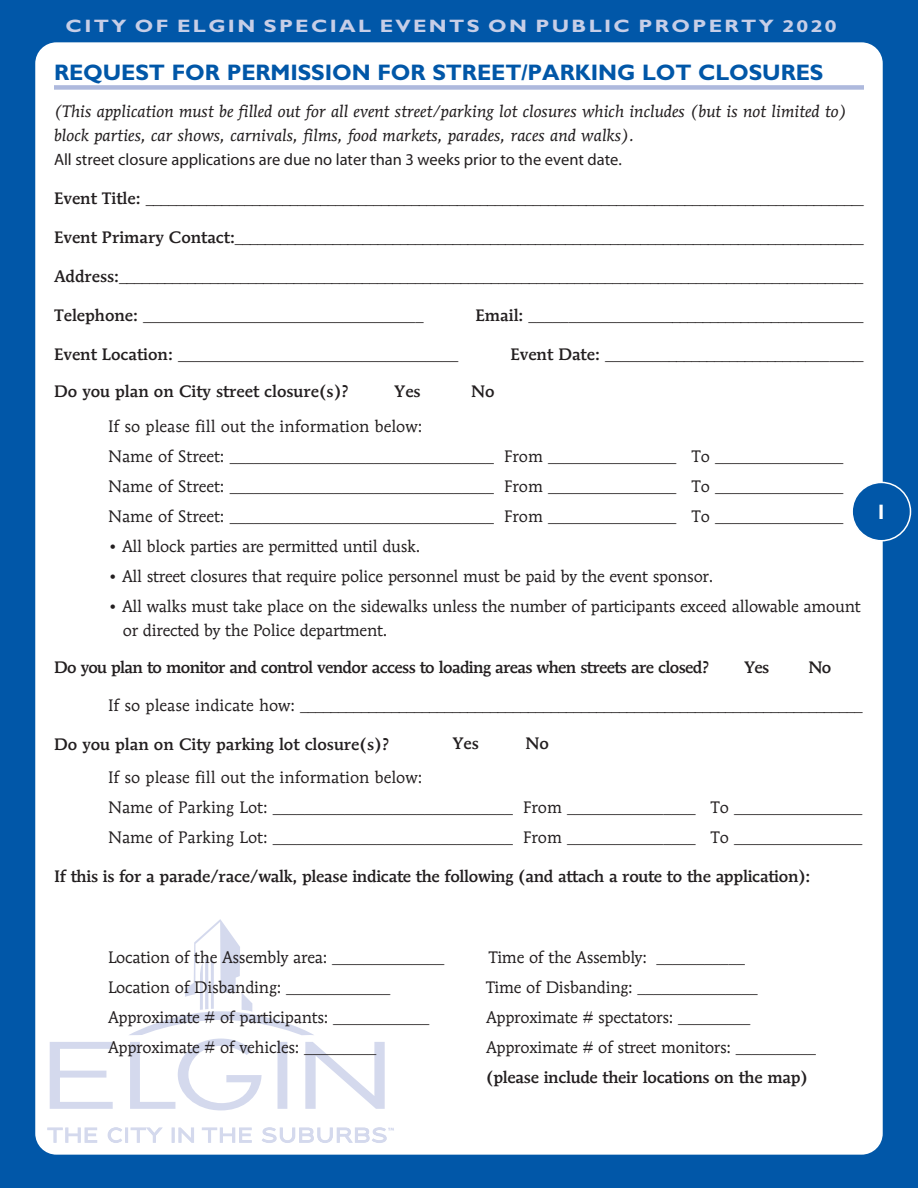
<style>
.page{position:relative;width:918px;height:1188px;background:#0157a8}
.page>*{position:absolute;margin:0;border:0;box-sizing:border-box;transform-origin:0 0}
.subs{font:700 22.5px "Gill Sans";letter-spacing:-.005em;color:#0157a8}
.t1{font:700 21px "Gill Sans";color:#fff}
.t2{font:700 18px "Gill Sans";letter-spacing:.11em;color:#c7cee7;scale:1.18 1}
.text_paragraphs{font:500 16.5px "Mendoza Roman";letter-spacing:-.015em;color:#231f20}
.Text_with_fill_ins{font:500 16.5px "Mendoza Roman";color:#231f20}
.text_paragraphs-2{font:16.5px "Mendoza Roman";letter-spacing:-.015em;color:#231f20}
.Text_with_fill_ins-2{font:italic 16.5px/24px "Mendoza Roman";color:#231f20}
.Text_with_fill_ins-3{font:500 16.5px "Mendoza Roman";letter-spacing:-.035em;color:#231f20}
.Text_with_fill_ins-4{font:16.5px "Myriad Pro";color:#231f20}
.s1{font-family:"Myriad Pro"}
.s2{font-weight:400}
</style>
<div class="page">
<div style="left:35px;top:42px;width:848px;height:1113px;background:#fff;border-radius:21px"></div>
<svg style="left:50px;top:919px;width:335px;height:191px"></svg>
<svg style="left:47px;top:1128px;width:50px;height:15px"></svg>
<svg style="left:108px;top:1127px;width:55px;height:16px"></svg>
<svg style="left:172px;top:1128px;width:22px;height:15px"></svg>
<svg style="left:202px;top:1128px;width:50px;height:15px"></svg>
<svg style="left:262px;top:1127px;width:132px;height:16px"></svg>
<div style="left:852px;top:482px;width:58px;height:59px;background:#0157a8;border-radius:50%"></div>
<div style="left:851px;top:482px;width:60px;height:60px;border:2px solid #fff;border-radius:50%"></div>
<div style="left:54px;top:85px;width:810px;height:5px;background:#aeb9dd"></div>
<p class="t2" style="left:66px;top:15px;width:655px">CITY OF ELGIN SPECIAL EVENTS ON PUBLIC PROPERTY <span class="s1">2020</span></p>
<p class="subs" style="left:54px;top:59px;width:771px">REQUEST FOR PERMISSION FOR STREET/PARKING LOT CLOSURES</p>
<p class="Text_with_fill_ins-2" style="left:54px;top:99px;width:795px">(This application must be filled out for all event street/parking lot closures which includes (but is not limited to) block parties, car shows, carnivals, films, food markets, parades, races and walks).</p>
<p class="Text_with_fill_ins-4" style="left:54px;top:149px;width:569px">All street closure applications are due no later than 3 weeks prior to the event date.</p>
<p class="Text_with_fill_ins" style="left:54px;top:188px;width:812px">Event Title: ______________________________________________________________________________________________</p>
<p class="Text_with_fill_ins" style="left:54px;top:227px;width:811px">Event Primary Contact:___________________________________________________________________________________</p>
<p class="Text_with_fill_ins" style="left:54px;top:266px;width:811px">Address:__________________________________________________________________________________________________</p>
<p class="Text_with_fill_ins" style="left:54px;top:305px;width:371px">Telephone: ___________________________________</p>
<p class="Text_with_fill_ins" style="left:475px;top:305px;width:390px">Email: __________________________________________</p>
<p class="Text_with_fill_ins" style="left:54px;top:344px;width:406px">Event Location: ___________________________________</p>
<p class="Text_with_fill_ins" style="left:510px;top:344px;width:355px">Event Date: _________________________________</p>
<p class="Text_with_fill_ins" style="left:54px;top:381px;width:296px">Do you plan on City street closure(s)?</p>
<p class="Text_with_fill_ins" style="left:395px;top:381px;width:27px">Yes</p>
<p class="Text_with_fill_ins" style="left:471px;top:381px;width:25px">No</p>
<p class="text_paragraphs-2" style="left:108px;top:416px;width:316px">If so please fill out the information below:</p>
<p class="text_paragraphs" style="left:108px;top:446px;width:737px"><span class="s2">Name of Street:</span> _________________________________ <span class="s2">From</span> ________________ <span class="s2">To</span> ________________</p>
<p class="text_paragraphs" style="left:108px;top:476px;width:737px"><span class="s2">Name of Street:</span> _________________________________ <span class="s2">From</span> ________________ <span class="s2">To</span> ________________</p>
<p class="text_paragraphs" style="left:108px;top:506px;width:737px"><span class="s2">Name of Street:</span> _________________________________ <span class="s2">From</span> ________________ <span class="s2">To</span> ________________</p>
<p class="text_paragraphs-2" style="left:108px;top:536px;width:314px">• All block parties are permitted until dusk.</p>
<p class="text_paragraphs-2" style="left:108px;top:566px;width:607px">• All street closures that require police personnel must be paid by the event sponsor.</p>
<p class="text_paragraphs-2" style="left:108px;top:596px;width:754px">• All walks must take place on the sidewalks unless the number of participants exceed allowable amount</p>
<p class="text_paragraphs-2" style="left:123px;top:620px;width:266px">or directed by the Police department.</p>
<p class="Text_with_fill_ins-3" style="left:54px;top:657px;width:657px">Do you plan to monitor and control vendor access to loading areas when streets are closed?</p>
<p class="Text_with_fill_ins" style="left:744px;top:657px;width:26px">Yes</p>
<p class="Text_with_fill_ins" style="left:808px;top:657px;width:24px">No</p>
<p class="text_paragraphs" style="left:108px;top:695px;width:756px"><span class="s2">If so please indicate how:</span> __________________________________________________________________________</p>
<p class="Text_with_fill_ins" style="left:54px;top:734px;width:337px">Do you plan on City parking lot closure(s)?</p>
<p class="Text_with_fill_ins" style="left:453px;top:733px;width:27px">Yes</p>
<p class="Text_with_fill_ins" style="left:525px;top:733px;width:25px">No</p>
<p class="text_paragraphs-2" style="left:108px;top:767px;width:316px">If so please fill out the information below:</p>
<p class="text_paragraphs" style="left:108px;top:797px;width:756px"><span class="s2">Name of Parking Lot:</span> ______________________________ <span class="s2">From</span> ________________ <span class="s2">To</span> ________________</p>
<p class="text_paragraphs" style="left:108px;top:827px;width:756px"><span class="s2">Name of Parking Lot:</span> ______________________________ <span class="s2">From</span> ________________ <span class="s2">To</span> ________________</p>
<p class="text_paragraphs" style="left:54px;top:866px;width:758px">If this is for a parade/race/walk, please indicate the following (and attach a route to the application):</p>
<p class="t1" style="left:876px;top:500px;width:13px">1</p>
<p class="text_paragraphs-2" style="left:108px;top:947px;width:338px">Location of the Assembly area: ______________</p>
<p class="text_paragraphs-2" style="left:489px;top:947px;width:258px">Time of the Assembly: ___________</p>
<p class="text_paragraphs-2" style="left:108px;top:977px;width:284px">Location of Disbanding: _____________</p>
<p class="text_paragraphs-2" style="left:486px;top:977px;width:273px">Time of Disbanding: _______________</p>
<p class="text_paragraphs-2" style="left:108px;top:1007px;width:323px">Approximate # of participants: ____________</p>
<p class="text_paragraphs-2" style="left:486px;top:1007px;width:266px">Approximate # spectators: _________</p>
<p class="text_paragraphs-2" style="left:108px;top:1037px;width:270px">Approximate # of vehicles: _________</p>
<p class="text_paragraphs-2" style="left:486px;top:1037px;width:332px">Approximate # of street monitors: __________</p>
<p class="text_paragraphs" style="left:486px;top:1067px;width:323px">(please include their locations on the map)</p>
</div>
